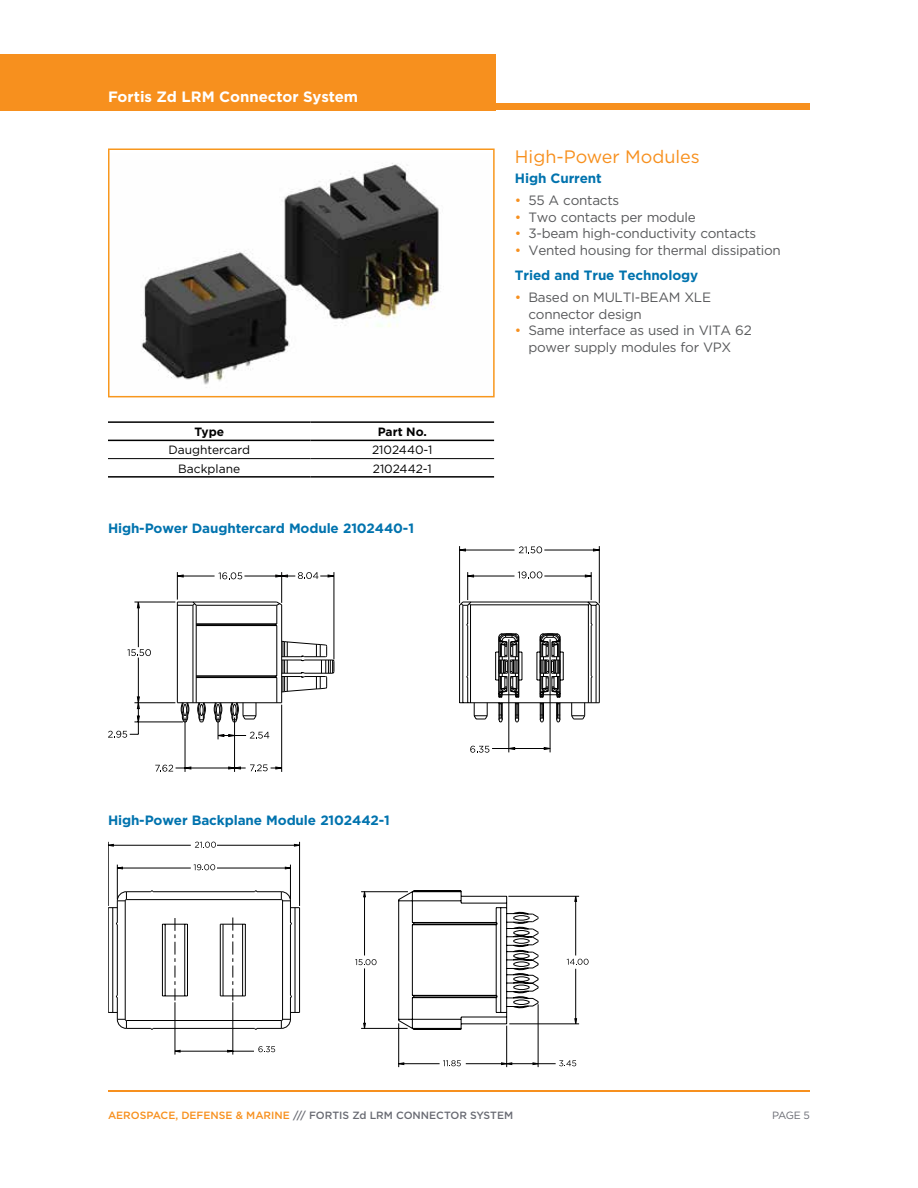
<style>
.page{position:relative;width:918px;height:1188px;background:#fff}
.page>*{position:absolute;margin:0;border:0;box-sizing:border-box;transform-origin:0 0}
.t1{font:18px "Gotham";color:#f7901e}
.t2{font:700 15px "Gotham";color:#fff}
.t3{font:13.5px/16.5px "Gotham";letter-spacing:-.02em;color:#58595b}
.t4{font:700 13.5px "Gotham";letter-spacing:-.01em;color:#0073ae}
.t5{font:12px "Gotham";color:#000}
.t6{font:700 12px "Gotham";color:#000}
.t7{font:500 10.5px "Gotham";color:#696b73}
.t8{font:10.5px "Gotham";color:#696b73}
.s1{color:#f7901e}
.s2{font-weight:700;color:#0073ae}
</style>
<div class="page">
<hr style="left:108px;top:1090px;width:702px;height:1px;background:#f7901e">
<div style="left:0;top:54px;width:495px;height:56px;background:#f7901e"></div>
<div style="left:0;top:104px;width:810px;height:6px;background:#f7901e"></div>
<img style="left:141px;top:163px;width:300px;height:222px">
<div style="left:108px;top:148px;width:387px;height:249px;border:2px solid #f8971d"></div>
<hr style="left:108px;top:476px;width:202px;height:2px;background:#000">
<hr style="left:310px;top:476px;width:184px;height:2px;background:#000">
<hr style="left:108px;top:458px;width:202px;height:1px;background:#000">
<hr style="left:310px;top:458px;width:184px;height:1px;background:#000">
<hr style="left:108px;top:440px;width:202px;height:1px;background:#000">
<hr style="left:310px;top:440px;width:184px;height:1px;background:#000">
<hr style="left:108px;top:421px;width:202px;height:2px;background:#000">
<hr style="left:310px;top:421px;width:184px;height:2px;background:#000">
<svg style="left:155px;top:546px;width:445px;height:226px"></svg>
<svg style="left:155px;top:765px;width:18px;height:7px"></svg>
<svg style="left:250px;top:764px;width:18px;height:7px"></svg>
<svg style="left:298px;top:572px;width:20px;height:7px"></svg>
<svg style="left:218px;top:572px;width:24px;height:7px"></svg>
<svg style="left:108px;top:601px;width:492px;height:152px"></svg>
<svg style="left:519px;top:546px;width:23px;height:7px"></svg>
<svg style="left:518px;top:571px;width:24px;height:7px"></svg>
<svg style="left:108px;top:842px;width:448px;height:225px"></svg>
<hr style="left:509px;top:1024px;width:70px;height:1px;background:#000">
<hr style="left:506px;top:1026px;width:1px;height:41px;background:#000">
<hr style="left:508px;top:896px;width:71px;height:1px;background:#000">
<hr style="left:538px;top:1004px;width:1px;height:63px;background:#000">
<hr style="left:361px;top:891px;width:47px;height:1px;background:#000">
<hr style="left:575px;top:896px;width:1px;height:60px;background:#000">
<hr style="left:575px;top:969px;width:1px;height:55px;background:#000">
<svg style="left:162px;top:918px;width:25px;height:83px"></svg>
<svg style="left:220px;top:918px;width:25px;height:83px"></svg>
<hr style="left:245px;top:924px;width:1px;height:72px;background:#000">
<svg style="left:258px;top:1046px;width:17px;height:6px"></svg>
<svg style="left:195px;top:842px;width:21px;height:6px"></svg>
<svg style="left:194px;top:864px;width:21px;height:6px"></svg>
<svg style="left:355px;top:959px;width:22px;height:6px"></svg>
<svg style="left:443px;top:1060px;width:18px;height:6px"></svg>
<svg style="left:559px;top:1060px;width:17px;height:6px"></svg>
<svg style="left:567px;top:959px;width:22px;height:6px"></svg>
<p class="t2" style="left:108px;top:87px;width:252px">Fortis Zd LRM Connector System</p>
<p class="t6" style="left:194px;top:424px;width:31px">Type</p>
<p class="t6" style="left:378px;top:424px;width:51px">Part No.</p>
<p class="t5" style="left:168px;top:442px;width:83px">Daughtercard</p>
<p class="t5" style="left:372px;top:442px;width:62px">2102440-1</p>
<p class="t5" style="left:178px;top:461px;width:63px">Backplane</p>
<p class="t5" style="left:373px;top:461px;width:60px">2102442-1</p>
<p class="t4" style="left:108px;top:519px;width:308px">High-Power Daughtercard Module 2102440-1</p>
<h1 class="t1" style="left:515px;top:145px;width:186px">High-Power Modules</h1>
<p class="t4" style="left:515px;top:170px;width:88px">High Current</p>
<p class="t3" style="left:515px;top:192px;width:106px"><span class="s1">•</span> 55 A contacts</p>
<p class="t3" style="left:515px;top:208px;width:182px"><span class="s1">•</span> Two contacts per module</p>
<p class="t3" style="left:515px;top:225px;width:243px"><span class="s1">•</span> 3-beam high-conductivity contacts</p>
<p class="t3" style="left:515px;top:237px;width:267px;line-height:25.8px"><span class="s1">•</span> Vented housing for thermal dissipation<br><span class="s2">Tried and True Technology</span></p>
<p class="t3" style="left:528px;top:289px;width:184px;text-indent:-14px"><span class="s1">•</span> Based on MULTI-BEAM XLE connector design</p>
<p class="t3" style="left:515px;top:322px;width:238px;text-align:center"><span class="s1">•</span> Same interface as used in VITA 62 power supply modules for VPX</p>
<p class="t4" style="left:108px;top:812px;width:283px">High-Power Backplane Module 2102442-1</p>
<p class="t7" style="left:108px;top:1108px;width:407px"><span class="s1">AEROSPACE, DEFENSE &amp; MARINE</span> /// FORTIS Zd LRM CONNECTOR SYSTEM</p>
<p class="t8" style="left:772px;top:1108px;width:39px">PAGE 5</p>
</div>
